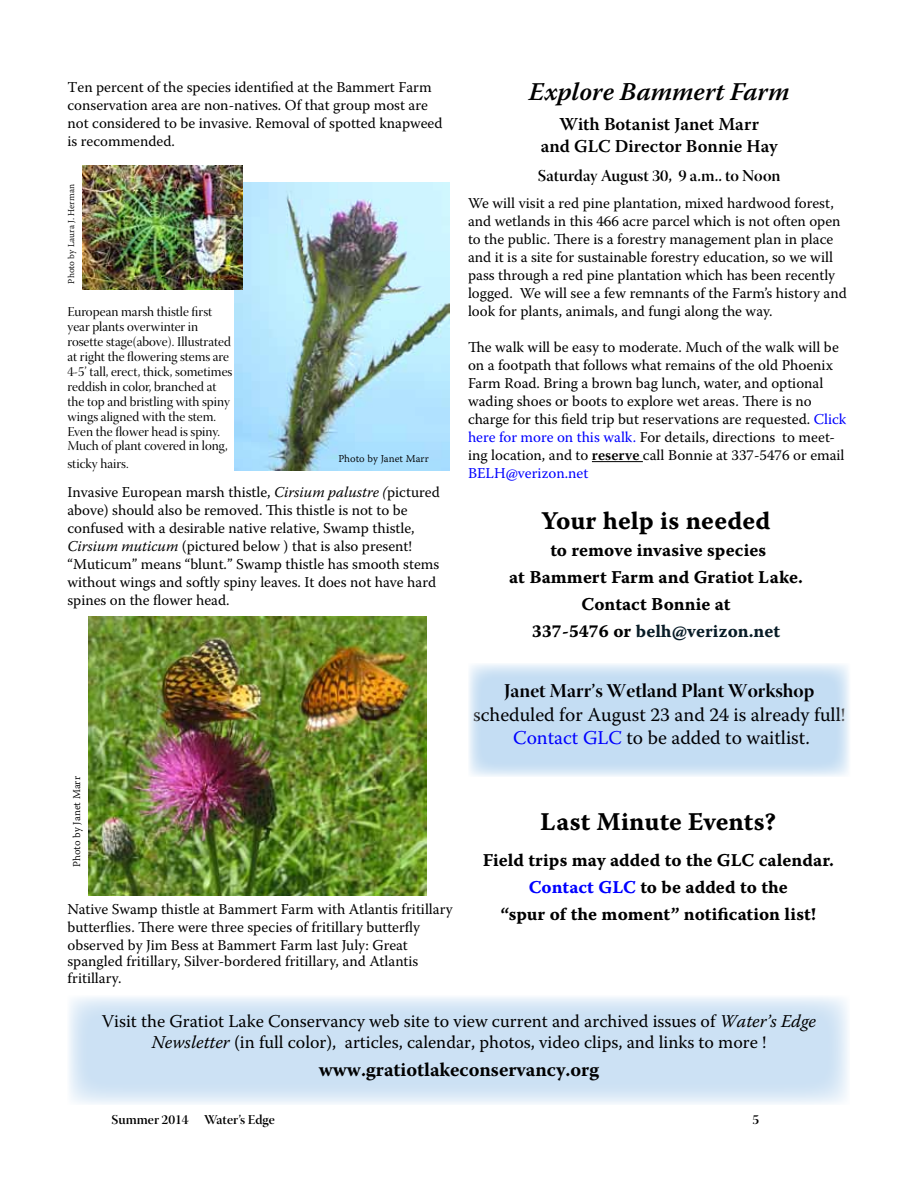
<style>
.page{position:relative;width:918px;height:1188px;background:#fff}
.page>*{position:absolute;margin:0;border:0;box-sizing:border-box;transform-origin:0 0}
.t1{font:25.5px "Warnock Pro Bold Capt";letter-spacing:.005em;color:#000}
.t2{font:italic 600 25.5px "Warnock Pro";color:#000}
.t3{font:19.5px/23.4px "Warnock Pro";color:#000003;text-align:center}
.t4{font:19.5px "Warnock Pro Bold Disp";color:#000003}
.t5{font:700 19.5px "Warnock Pro";color:#000}
.t6{font:600 18.15px "Warnock Pro";letter-spacing:.005em;color:#000}
.t7{font:18px/27px "Warnock Pro Bold Capt";color:#000;text-align:center}
.t8{font:18px/21px "Warnock Pro";color:#000;text-align:center}
.t9{font:600 18px "Warnock Pro";color:#000}
.t10{font:16.5px "Warnock Pro Semibold Disp";color:#000}
.t11{font:15px/18px "Warnock Pro";color:#000}
.t12{font:13.5px/15px "Warnock Pro Disp";color:#000}
.t13{font:13.5px "Warnock Pro Semibold Disp";color:#000}
.t14{font:10.5px "Warnock Pro Light Capt";color:#000}
.t15{font:9px "Warnock Pro Light Capt";color:#000}
.s1{font-style:italic}
.s2{color:#00f}
.s3{font-weight:600}
.s4{color:#081c27}
</style>
<div class="page">
<hr style="left:592px;top:461px;width:51px;height:1px;background:#000">
<svg style="left:69px;top:997px;width:779px;height:107px;background:#d2e4f5"></svg>
<img style="left:234px;top:182px;width:216px;height:288px">
<img style="left:82px;top:165px;width:161px;height:124px">
<img style="left:89px;top:616px;width:337px;height:280px">
<svg style="left:469px;top:664px;width:380px;height:112px;background:#c9e0f4"></svg>
<p class="t11" style="left:68px;top:78px;width:376px">Ten percent of the species identified at the Bammert Farm conservation area are non-natives. Of that group most are not considered to be invasive. Removal of spotted knapweed is recommended.</p>
<p class="t15" style="left:66px;top:284px;width:101px;rotate:-90deg">Photo by Laura J. Herman</p>
<p class="t12" style="left:68px;top:305px;width:166px">European marsh thistle first year plants overwinter in rosette stage(above). Illustrated at right the flowering stems are<br>4-5’ tall, erect, thick, sometimes reddish in color, branched at the top and bristling with spiny wings aligned with the stem.<br>Even the flower head is spiny.<br>Much of plant covered in long,</p>
<p class="t12" style="left:68px;top:458px;width:63px">sticky hairs.</p>
<p class="t14" style="left:338px;top:452px;width:92px">Photo by Janet Marr</p>
<p class="t11" style="left:68px;top:483px;width:374px">Invasive European marsh thistle, <span class="s1">Cirsium palustre (</span>pictured above) should also be removed. This thistle is not to be confused with a desirable native relative, Swamp thistle, <span class="s1">Cirsium muticum</span> (pictured below ) that is also present! “Muticum” means “blunt.” Swamp thistle has smooth stems without wings and softly spiny leaves. It does not have hard spines on the flower head.</p>
<h1 class="t2" style="left:529px;top:76px;width:262px">Explore Bammert Farm</h1>
<p class="t6" style="left:559px;top:113px;width:201px">With Botanist Janet Marr</p>
<p class="t9" style="left:541px;top:136px;width:239px">and GLC Director Bonnie Hay</p>
<p class="t10" style="left:538px;top:165px;width:244px">Saturday August 30, 9 a.m.. to Noon</p>
<p class="t11" style="left:468px;top:194px;width:380px">We will visit a red pine plantation, mixed hardwood forest, and wetlands in this 466 acre parcel which is not often open to the public. There is a forestry management plan in place and it is a site for sustainable forestry education, so we will pass through a red pine plantation which has been recently logged. We will see a few remnants of the Farm’s history and look for plants, animals, and fungi along the way.</p>
<p class="t11" style="left:468px;top:338px;width:380px">The walk will be easy to moderate. Much of the walk will be on a footpath that follows what remains of the old Phoenix Farm Road. Bring a brown bag lunch, water, and optional wading shoes or boots to explore wet areas. There is no charge for this field trip but reservations are requested. <span class="s2">Click here for more on this walk.</span> For details, directions to meet&shy;ing location, and to <span class="s3">reserve</span> call Bonnie at 337-5476 or email <span class="s2">BELH@verizon.net</span></p>
<h1 class="t1" style="left:541px;top:505px;width:231px">Your help is needed</h1>
<p class="t7" style="left:509px;top:536px;width:295px">to remove invasive species<br>at Bammert Farm and Gratiot Lake.<br>Contact Bonnie at<br>337-5476 or <span class="s4">belh@verizon.net</span></p>
<p class="t14" style="left:70px;top:867px;width:92px;rotate:-90deg">Photo by Janet Marr</p>
<p class="t11" style="left:68px;top:900px;width:387px">Native Swamp thistle at Bammert Farm with Atlantis fritillary butterflies. There were three species of fritillary butterfly observed by Jim Bess at Bammert Farm last July: Great</p>
<p class="t11" style="left:68px;top:953px;width:352px;line-height:16.5px">spangled fritillary, Silver-bordered fritillary, and Atlantis fritillary.</p>
<h2 class="t4" style="left:504px;top:679px;width:312px">Janet Marr’s Wetland Plant Workshop</h2>
<h2 class="t3" style="left:473px;top:702px;width:374px">scheduled for August 23 and 24 is already full!<br><span class="s2">Contact GLC</span> to be added to waitlist.</h2>
<h1 class="t1" style="left:540px;top:806px;width:238px">Last Minute Events?</h1>
<p class="t7" style="left:483px;top:846px;width:353px">Field trips may added to the GLC calendar.<br><span class="s2">Contact GLC</span> to be added to the<br>“spur of the moment” notification list!</p>
<p class="t8" style="left:102px;top:1010px;width:716px">Visit the Gratiot Lake Conservancy web site to view current and archived issues of <span class="s1">Water’s Edge<br>Newsletter</span> (in full color), articles, calendar, photos, video clips, and links to more !</p>
<h2 class="t5" style="left:319px;top:1058px;width:282px">www.gratiotlakeconservancy.org</h2>
<p class="t13" style="left:112px;top:1112px;width:165px">Summer 2014 Water’s Edge</p>
<p class="t13" style="left:753px;top:1112px;width:8px">5</p>
</div>
